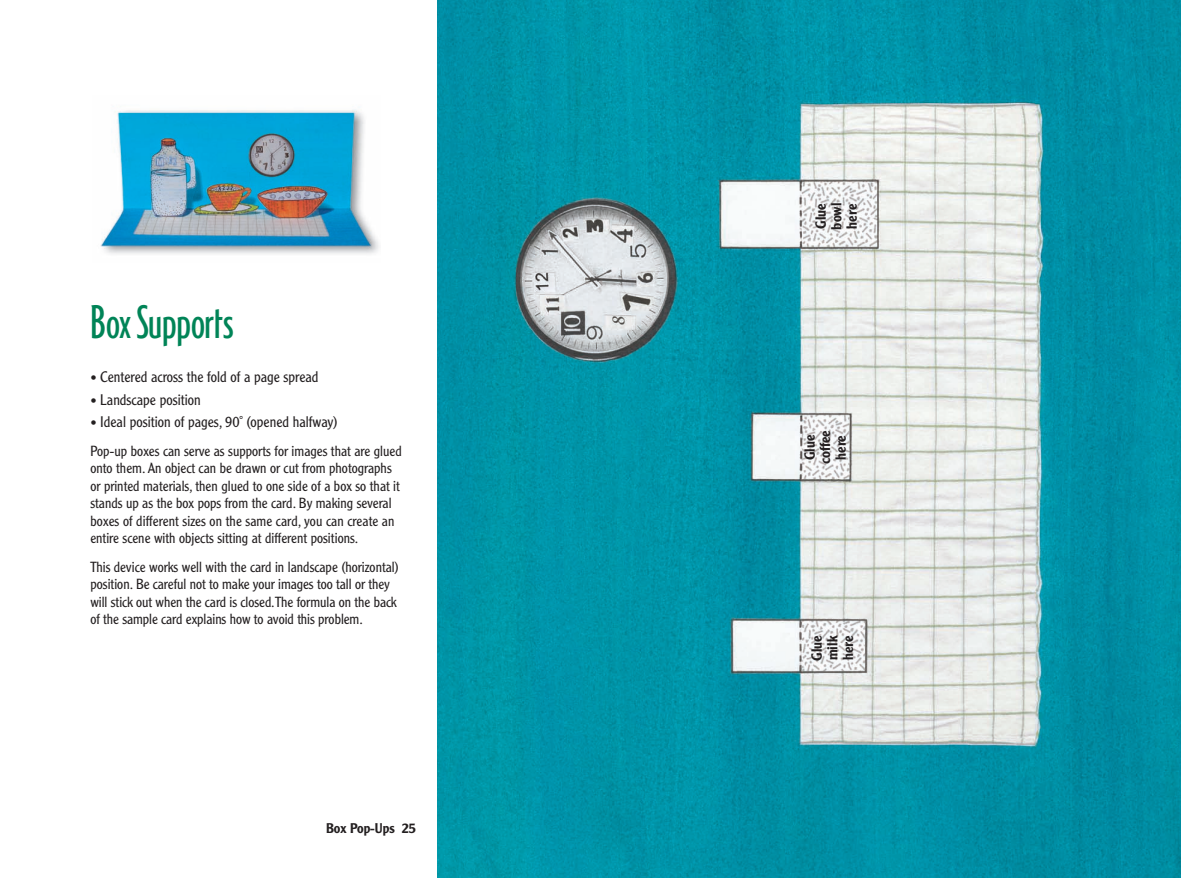
<style>
.page{position:relative;width:1181px;height:878px;background:#fff}
.page>*{position:absolute;margin:0;border:0;box-sizing:border-box;transform-origin:0 0}
.t1{font:300 45px "Generica Condensed";color:#008457}
.t2{font:300 15px "Clearface Gothic LH";color:#231f20}
.t3{font:300 14.38px/17.5px "Clearface Gothic LH";color:#231f20}
.t4{font:500 14.38px/15.6px "Clearface Gothic LH";color:#231f20;text-align:justify}
.t5{font:500 13.75px "Clearface Gothic LH";color:#231f20}
.s1{font-size:12.5px}
</style>
<div class="page">
<img style="left:438px;top:0;width:743px;height:878px">
<img style="left:100px;top:109px;width:279px;height:145px">
<p class="t1" style="left:90px;top:298px;width:145px">Box Supports</p>
<p class="t2" style="left:90px;top:368px;width:230px"><span class="s1">•</span> Centered across the fold of a page spread</p>
<p class="t2" style="left:90px;top:391px;width:112px"><span class="s1">•</span> Landscape position</p>
<p class="t2" style="left:90px;top:413px;width:249px"><span class="s1">•</span> Ideal position of pages, 90˚ (opened halfway)</p>
<p class="t3" style="left:90px;top:442px;width:313px">Pop-up boxes can serve as supports for images that are glued onto them. An object can be drawn or cut from photographs or printed materials, then glued to one side of a box so that it stands up as the box pops from the card. By making several boxes of different sizes on the same card, you can create an entire scene with objects sitting at different positions.</p>
<p class="t3" style="left:90px;top:558px;width:310px">This device works well with the card in landscape (horizontal) position. Be careful not to make your images too tall or they will stick out when the card is closed. The formula on the back of the sample card explains how to avoid this problem.</p>
<p class="t5" style="left:326px;top:819px;width:92px">Box Pop-Ups 25</p>
<p class="t4" style="left:813px;top:230px;width:28px;rotate:-90deg">Glue bowl here</p>
<p class="t4" style="left:802px;top:464px;width:35px;text-align:center;rotate:-90deg">Glue coffee here</p>
<p class="t4" style="left:809px;top:660px;width:27px;rotate:-90deg">Glue milk here</p>
</div>
